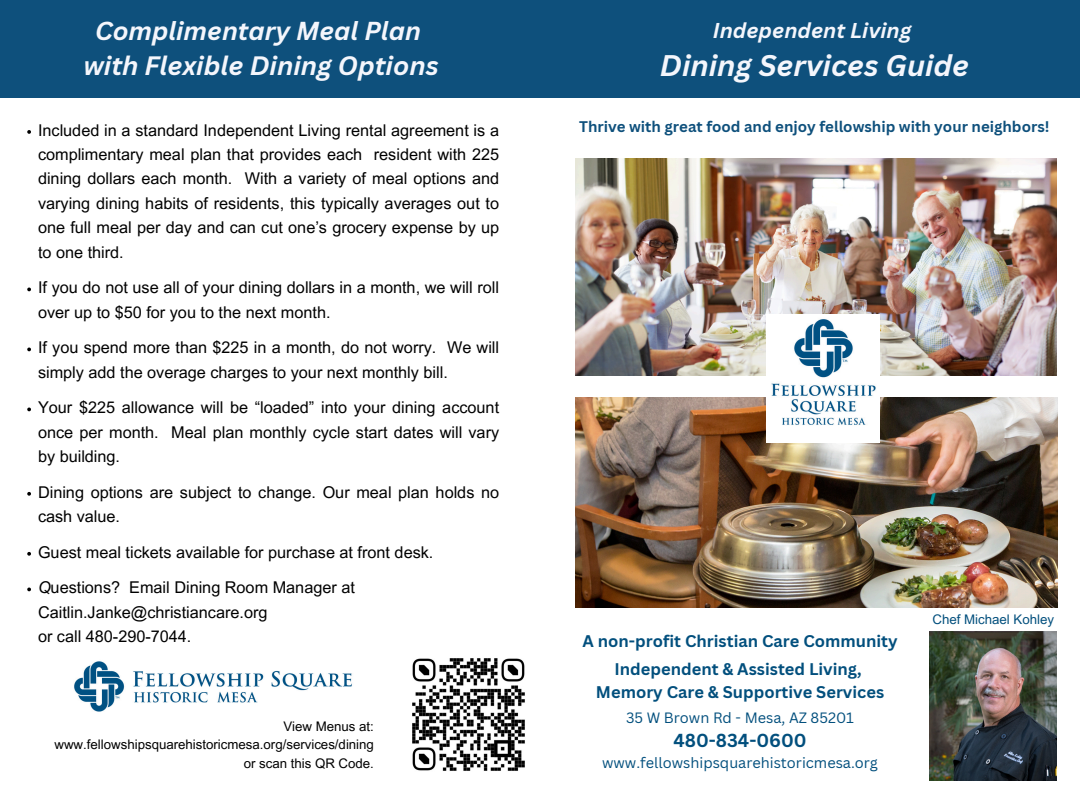
<style>
.page{position:relative;width:1080px;height:810px;background:#fff}
.page>*{position:absolute;margin:0;border:0;box-sizing:border-box;transform-origin:0 0}
.t1{font:italic 700 29.06px "Canva Sans";color:#f4f6fc}
.t2{font:italic 700 25.94px "Canva Sans";color:#f4f6fc}
.t3{font:italic 700 25.31px "Canva Sans";color:#f4f6fc}
.t4{font:italic 700 20.94px "Canva Sans";color:#f4f6fc}
.t5{font:700 18.31px "Canva Sans";color:#024f7d}
.t6{font:700 16.44px/23px "Canva Sans";color:#024f7d;text-align:center}
.t7{font:16.25px/24.4px "Arial MT Pro";color:#000}
.t8{font:700 15px "Canva Sans";color:#0e507c}
.t9{font:14.56px "Canva Sans";color:#024f7d}
.t10{font:13.25px/18.5px "Arial MT Pro";color:#000;text-align:right}
.t11{font:13.25px "Arial MT Pro";color:#024f7d}
.s1{font-style:italic}
</style>
<div class="page">
<img style="left:576px;top:159px;width:481px;height:216px">
<div style="left:0;top:0;width:1080px;height:98px;background:#0e507c"></div>
<img style="left:576px;top:398px;width:481px;height:210px">
<img style="left:767px;top:315px;width:113px;height:127px">
<img style="left:930px;top:631px;width:127px;height:150px">
<svg style="left:27px;top:130px;width:4px;height:4px"></svg>
<svg style="left:27px;top:288px;width:4px;height:3px"></svg>
<svg style="left:27px;top:348px;width:4px;height:3px"></svg>
<svg style="left:27px;top:408px;width:4px;height:3px"></svg>
<svg style="left:27px;top:492px;width:4px;height:4px"></svg>
<svg style="left:27px;top:552px;width:4px;height:4px"></svg>
<svg style="left:27px;top:588px;width:4px;height:3px"></svg>
<img style="left:412px;top:658px;width:113px;height:113px">
<img style="left:74px;top:661px;width:278px;height:51px">
<p class="t3" style="left:95px;top:12px;width:327px">Complimentary Meal Plan</p>
<p class="t2" style="left:83px;top:47px;width:357px">with Flexible Dining Options</p>
<p class="t7" style="left:38px;top:120px;width:463px;text-align:justify">Included in a standard Independent Living rental agreement is a complimentary meal plan that provides each resident with 225 dining dollars each month. With a variety of meal options and varying dining habits of residents, this typically averages out to one full meal per day and can cut one’s grocery expense by up to one third.</p>
<p class="t7" style="left:38px;top:277px;width:463px">If you do not use all of your dining dollars in a month, we will roll over up to $50 for you to the next month.</p>
<p class="t7" style="left:38px;top:337px;width:463px">If you spend more than $225 in a month, do not worry. We will simply add the overage charges to your next monthly bill.</p>
<h3 class="t7" style="left:38px;top:397px;width:463px;text-align:justify">Your $225 allowance will be “loaded” into your dining account once per month. Meal plan monthly cycle start dates will vary by building.</h3>
<h3 class="t7" style="left:38px;top:482px;width:463px">Dining options are subject to change. Our meal plan holds no cash value.</h3>
<p class="t7" style="left:38px;top:542px;width:397px">Guest meal tickets available for purchase at front desk.</p>
<p class="t7" style="left:38px;top:577px;width:318px"><span class="s1">Q</span>uestions? Email Dining Room Manager at<br>Caitlin.Janke@christiancare.org<br>or call 480-290-7044.</p>
<p class="t10" style="left:55px;top:719px;width:321px">View Menus at: www.fellowshipsquarehistoricmesa.org/services/dining</p>
<p class="t10" style="left:244px;top:756px;width:132px">or scan this QR Code.</p>
<p class="t4" style="left:713px;top:16px;width:200px">Independent Living</p>
<p class="t1" style="left:660px;top:45px;width:311px">Dining Services Guide</p>
<p class="t8" style="left:579px;top:116px;width:472px">Thrive with great food and enjoy fellowship with your neighbors!</p>
<p class="t6" style="left:583px;top:629px;width:316px">A non-profit Christian Care Community</p>
<p class="t6" style="left:596px;top:657px;width:290px">Independent &amp; Assisted Living,<br>Memory Care &amp; Supportive Services</p>
<p class="t9" style="left:626px;top:707px;width:229px">35 W Brown Rd - Mesa, AZ 85201</p>
<p class="t5" style="left:673px;top:728px;width:135px">480-834-0600</p>
<p class="t9" style="left:602px;top:753px;width:277px">www.fellowshipsquarehistoricmesa.org</p>
<h3 class="t11" style="left:933px;top:614px;width:123px">Chef Michael Kohley</h3>
</div>
